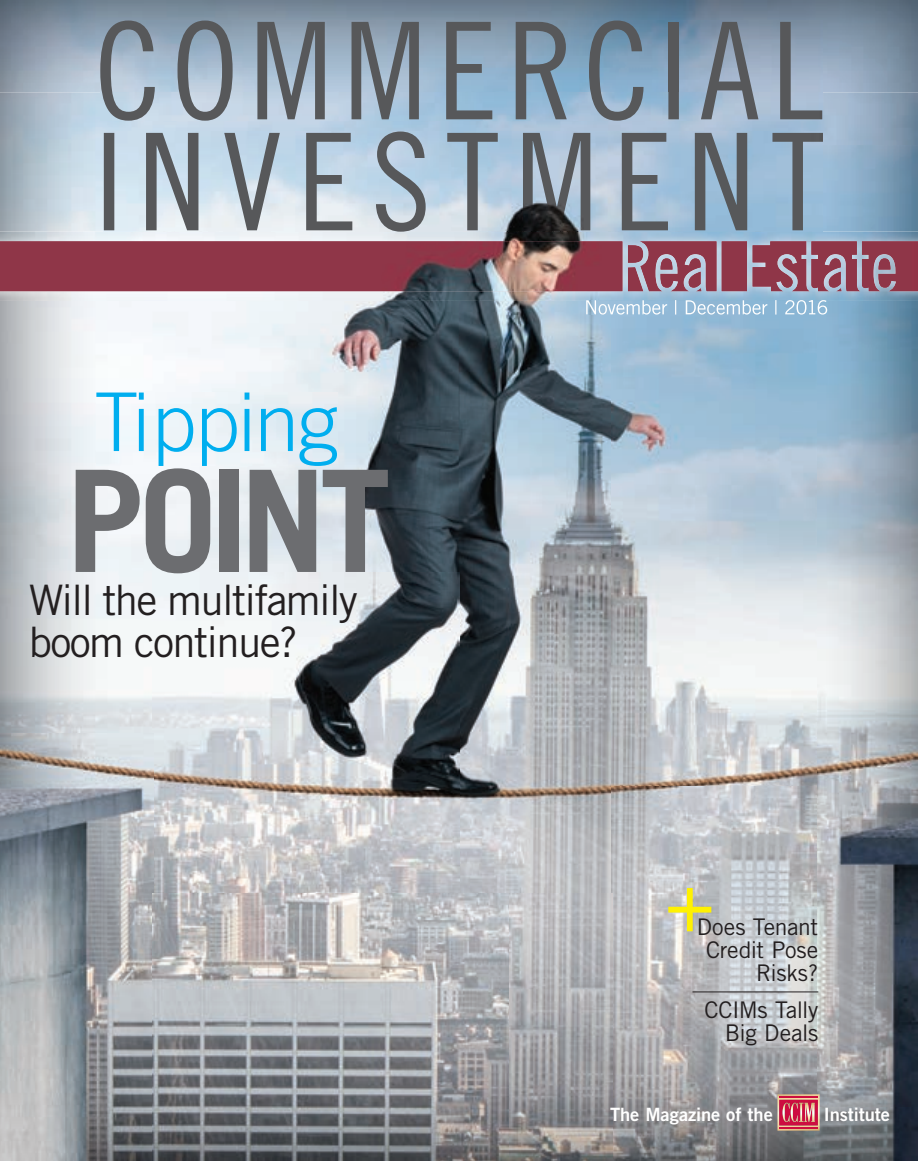
<style>
.page{position:relative;width:918px;height:1161px;background:#fff}
.page>*{position:absolute;margin:0;border:0;box-sizing:border-box;transform-origin:0 0}
.t1{font:700 141.45px "Trade Gothic";letter-spacing:-.05em;color:#6c6d70}
.t2{font:135px "Trade Gothic Cond Eighteen";letter-spacing:.08em;color:#57585a}
.t3{font:85.5px "Helvetica Neue";color:#fff101}
.t4{font:42px/42px "Trade Gothic";letter-spacing:-.04em;color:#231f20}
.t5{font:22.95px/23.1px "Trade Gothic";letter-spacing:-.015em;color:#231f20;text-align:right}
.t6{font:18.3px "Trade Gothic Bold Two";letter-spacing:-.005em;color:#fff}
</style>
<div class="page">
<img style="left:0;top:0;width:918px;height:92px">
<img style="left:100px;top:21px;width:722px;height:71px">
<img style="left:0;top:92px;width:153px;height:1069px">
<img style="left:153px;top:92px;width:765px;height:53px">
<img style="left:817px;top:145px;width:101px;height:1016px">
<img style="left:153px;top:301px;width:459px;height:860px">
<img style="left:612px;top:315px;width:205px;height:846px">
<img style="left:0;top:231px;width:918px;height:70px">
<img style="left:0;top:241px;width:918px;height:50px">
<img style="left:586px;top:300px;width:241px;height:15px">
<img style="left:100px;top:92px;width:722px;height:29px">
<img style="left:104px;top:132px;width:719px;height:100px">
<img style="left:96px;top:393px;width:241px;height:73px">
<img style="left:777px;top:1094px;width:43px;height:37px">
<hr style="left:779px;top:1096px;width:39px;height:1px;background:#cd0d40">
<hr style="left:779px;top:1128px;width:39px;height:1px;background:#cd0d40">
<svg style="left:779px;top:1100px;width:39px;height:25px"></svg>
<img style="left:803px;top:1103px;width:12px;height:19px">
<img style="left:783px;top:1103px;width:20px;height:19px">
<img style="left:784px;top:1103px;width:6px;height:19px">
<hr style="left:693px;top:992px;width:125px;height:1px;background:#231f20">
<h2 class="t2" style="left:94px;top:-9px;width:731px">COMMERCIAL</h2>
<h1 class="t1" style="left:66px;top:435px;width:326px">POINT</h1>
<h3 class="t4" style="left:29px;top:579px;width:330px">Will the multifamily boom continue?</h3>
<h3 class="t3" style="left:664px;top:839px;width:53px">+</h3>
<p class="t5" style="left:697px;top:915px;width:123px">Does Tenant<br>Credit Pose<br>Risks?</p>
<p class="t5" style="left:704px;top:998px;width:115px">CCIMs Tally<br>Big Deals</p>
<p class="t6" style="left:610px;top:1103px;width:164px">The Magazine of the</p>
<p class="t6" style="left:824px;top:1103px;width:68px">Institute</p>
</div>
